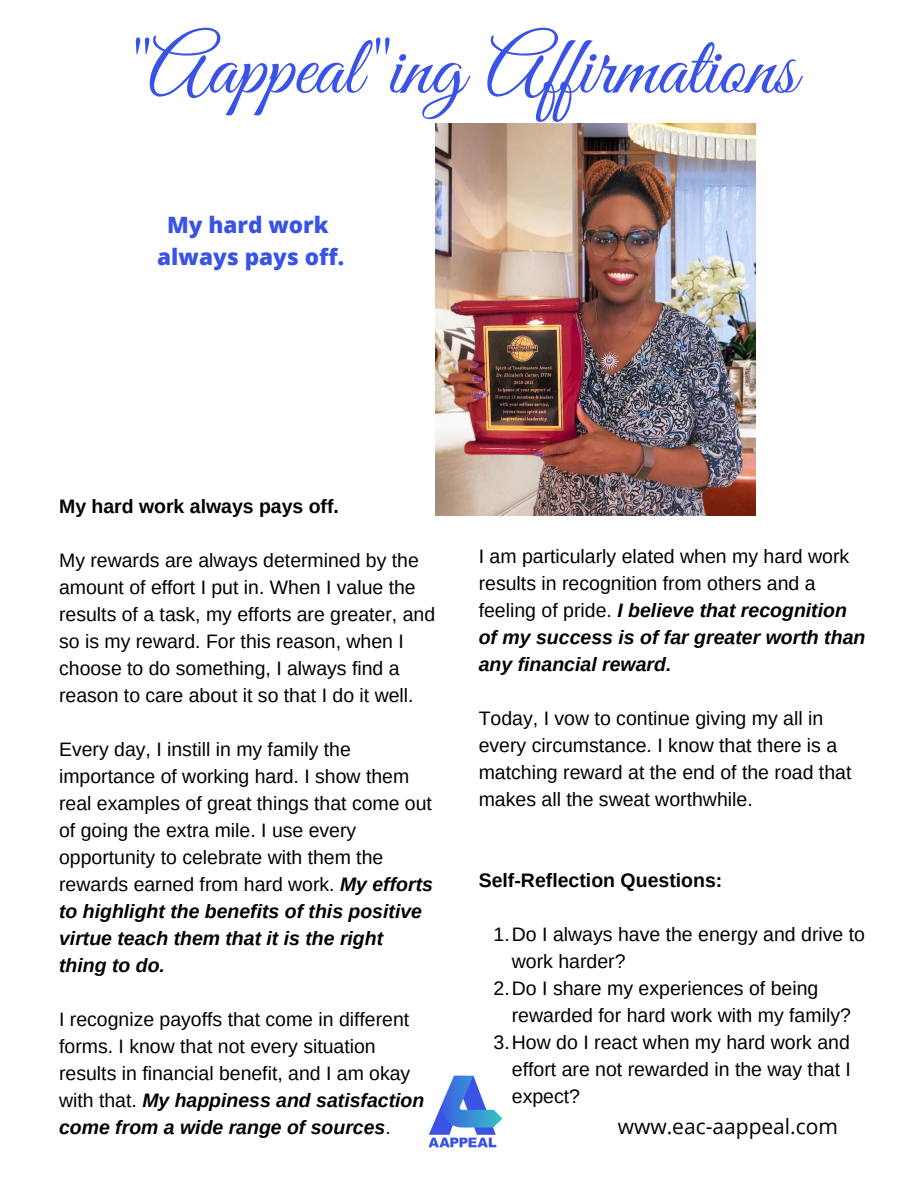
<style>
.page{position:relative;width:918px;height:1188px;background:#fff}
.page>*{position:absolute;margin:0;border:0;box-sizing:border-box;transform-origin:0 0}
.t1{font:84px "Great Vibes";color:#3a53e7}
.t2{font:800 22.5px "Open Sans";color:#3a53e7}
.t3{font:21px "Open Sans";color:#000}
.t4{font:19.5px/27px "Arimo";color:#000}
.t5{font:700 19.5px "Arimo";color:#000}
.s1{font-weight:700;font-style:italic}
</style>
<div class="page">
<img style="left:428px;top:1075px;width:75px;height:73px">
<img style="left:436px;top:124px;width:319px;height:391px">
<p class="t1" style="left:122px;top:21px;width:677px">"Aappeal"ing Af irmations</p>
<p class="t2" style="left:167px;top:209px;width:163px">My hard work</p>
<p class="t2" style="left:157px;top:241px;width:188px">always pays off.</p>
<p class="t5" style="left:59px;top:495px;width:281px">My hard work always pays off.</p>
<p class="t4" style="left:59px;top:546px;width:378px">My rewards are always determined by the amount of effort I put in. When I value the results of a task, my efforts are greater, and so is my reward. For this reason, when I choose to do something, I always find a reason to care about it so that I do it well.</p>
<p class="t4" style="left:59px;top:735px;width:375px">Every day, I instill in my family the importance of working hard. I show them real examples of great things that come out of going the extra mile. I use every opportunity to celebrate with them the rewards earned from hard work. <span class="s1">My efforts to highlight the benefits of this positive virtue teach them that it is the right thing to do.</span></p>
<p class="t4" style="left:59px;top:1005px;width:367px">I recognize payoffs that come in different forms. I know that not every situation results in financial benefit, and I am okay with that. <span class="s1">My happiness and satisfaction come from a wide range of sources</span>.</p>
<p class="t4" style="left:479px;top:543px;width:388px">I am particularly elated when my hard work results in recognition from others and a feeling of pride. <span class="s1">I believe that recognition of my success is of far greater worth than any financial reward.</span></p>
<p class="t4" style="left:479px;top:705px;width:374px">Today, I vow to continue giving my all in every circumstance. I know that there is a matching reward at the end of the road that makes all the sweat worthwhile.</p>
<p class="t5" style="left:479px;top:869px;width:245px">Self-Reflection Questions:</p>
<p class="t4" style="left:512px;top:921px;width:355px;text-indent:-18px">1.Do I always have the energy and drive to work harder?</p>
<p class="t4" style="left:512px;top:975px;width:341px;text-indent:-18px">2.Do I share my experiences of being rewarded for hard work with my family?</p>
<p class="t4" style="left:512px;top:1029px;width:341px;text-align:justify;text-indent:-18px">3.How do I react when my hard work and effort are not rewarded in the way that I expect?</p>
<p class="t3" style="left:618px;top:1111px;width:222px">www.eac-aappeal.com</p>
</div>
